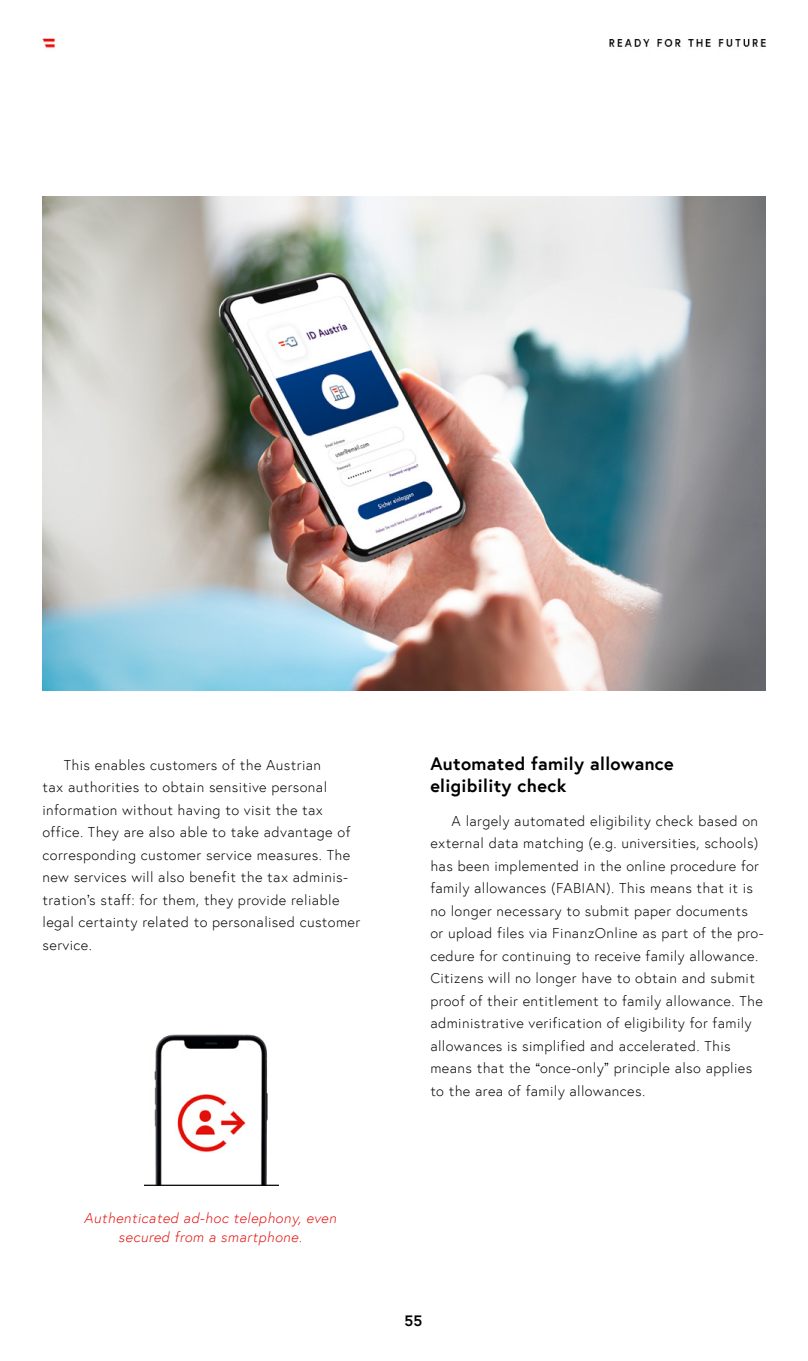
<style>
.page{position:relative;width:808px;height:1361px;background:#fff}
.page>*{position:absolute;margin:0;border:0;box-sizing:border-box;transform-origin:0 0}
.H6-Zwischentitel-EA-12Pt-Bold{font:700 18px/22.5px "Europa Austria";letter-spacing:.02em;color:#000}
.t1{font:700 15px "Europa Austria";color:#000}
.P-Bodytext-EA-9_5Pt-Light{font:300 14.25px/22.5px "Europa Austria";letter-spacing:.025em;color:#000}
.t2{font:italic 300 14.25px/19.5px "Europa Austria";letter-spacing:.025em;color:#e3110f;text-align:center}
</style>
<div class="page">
<img style="left:42px;top:38px;width:723px;height:13px">
<img style="left:43px;top:196px;width:722px;height:495px">
<img style="left:144px;top:1034px;width:135px;height:151px">
<p class="P-Bodytext-EA-9_5Pt-Light" style="left:43px;top:753px;width:319px;text-indent:21px">This enables customers of the Austrian<br>tax authorities to obtain sensitive personal information without having to visit the tax office. They are also able to take advantage of corresponding customer service measures. The new services will also benefit the tax adminis&shy;tration’s staff: for them, they provide reliable legal certainty related to personalised customer service.</p>
<p class="t2" style="left:84px;top:1208px;width:254px">Authenticated ad-hoc telephony, even secured from a smartphone.</p>
<p class="H6-Zwischentitel-EA-12Pt-Bold" style="left:430px;top:751px;width:245px">Automated family allowance eligibility check</p>
<p class="P-Bodytext-EA-9_5Pt-Light" style="left:430px;top:809px;width:335px;text-indent:21px">A largely automated eligibility check based on external data matching (e.g. universities, schools) has been implemented in the online procedure for family allowances (FABIAN). This means that it is no longer necessary to submit paper documents or upload files via FinanzOnline as part of the pro&shy;cedure for continuing to receive family allowance.<br>Citizens will no longer have to obtain and submit proof of their entitlement to family allowance. The administrative verification of eligibility for family allowances is simplified and accelerated. This means that the “once-only” principle also applies to the area of family allowances.</p>
<p class="t1" style="left:405px;top:1310px;width:19px">55</p>
</div>
